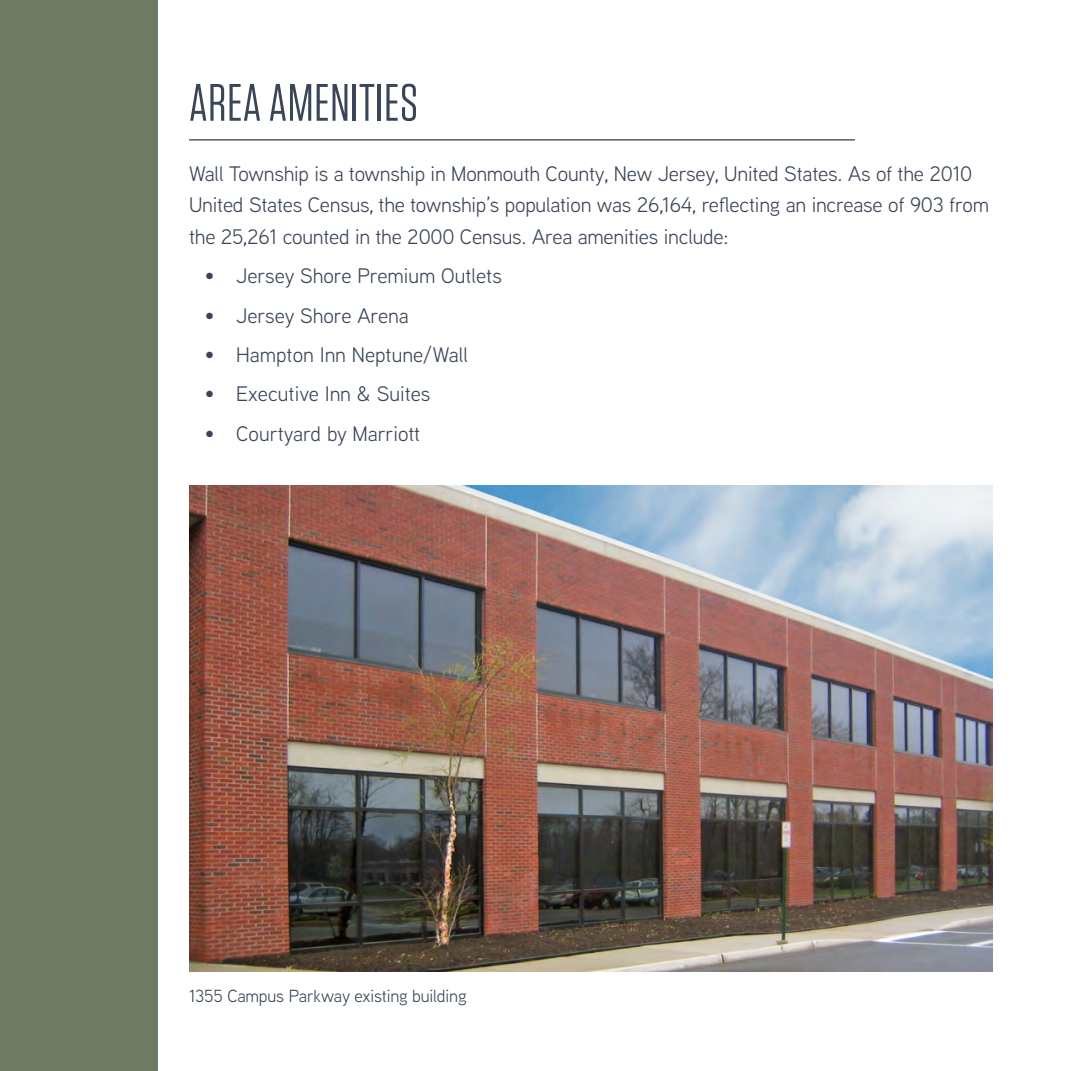
<style>
.page{position:relative;width:1071px;height:1071px;background:#fff}
.page>*{position:absolute;margin:0;border:0;box-sizing:border-box;transform-origin:0 0}
.t1{font:52.5px "Tungsten";letter-spacing:.01em;color:#3a4557}
.t2{font:21px/31.5px "Aaux Next";letter-spacing:-.01em;color:#3a4557}
.t3{font:17.5px "Aaux Next";letter-spacing:-.01em;color:#3a4557}
</style>
<div class="page">
<div style="left:0;top:0;width:158px;height:1071px;background:#6e7a62"></div>
<hr style="left:189px;top:139px;width:666px;height:2px;background:#3a4557">
<img style="left:189px;top:486px;width:803px;height:485px">
<p class="t1" style="left:189px;top:75px;width:231px">AREA AMENITIES</p>
<p class="t2" style="left:189px;top:157px;width:802px">Wall Township is a township in Monmouth County, New Jersey, United States. As of the 2010<br>United States Census, the township’s population was 26,164, reflecting an increase of 903 from the 25,261 counted in the 2000 Census. Area amenities include:</p>
<p class="t2" style="left:205px;top:260px;width:299px">• Jersey Shore Premium Outlets</p>
<p class="t2" style="left:205px;top:299px;width:206px">• Jersey Shore Arena</p>
<p class="t2" style="left:205px;top:338px;width:265px">• Hampton Inn Neptune/Wall</p>
<p class="t2" style="left:205px;top:378px;width:227px">• Executive Inn &amp; Suites</p>
<p class="t2" style="left:205px;top:417px;width:217px">• Courtyard by Marriott</p>
<p class="t3" style="left:189px;top:984px;width:279px">1355 Campus Parkway existing building</p>
</div>
